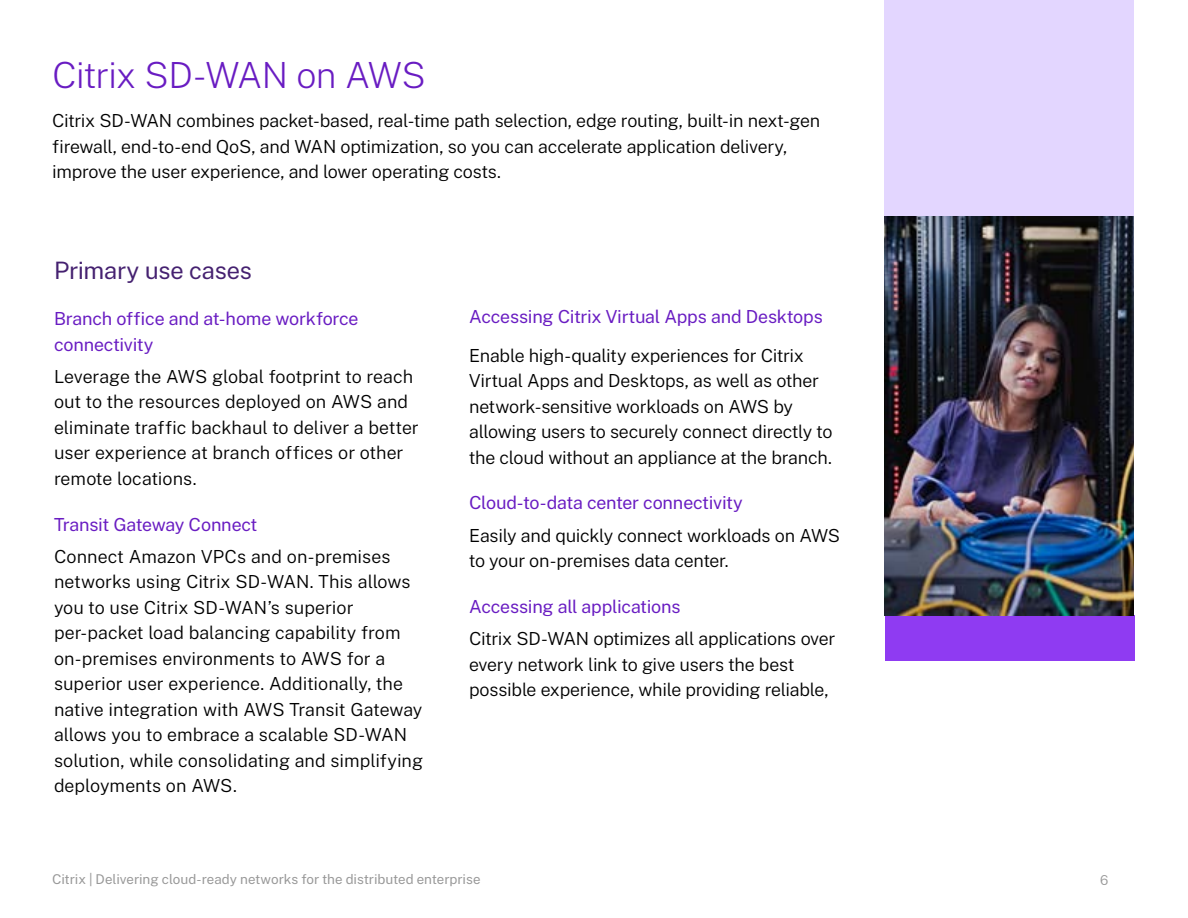
<style>
.page{position:relative;width:1188px;height:918px;background:#fff}
.page>*{position:absolute;margin:0;border:0;box-sizing:border-box;transform-origin:0 0}
.t1{font:200 36px "Public Sans";letter-spacing:-.025em;color:#691cc2}
.t2{font:24px "Public Sans";letter-spacing:-.01em;color:#452170}
.t3{font:300 18px/25.5px "Public Sans";letter-spacing:-.01em;color:#000}
.t4{font:18px/25.5px "Public Sans";letter-spacing:-.01em;color:#691cc2}
.t5{font:13.5px "Public Sans";color:#989898}
.t6{font:300 13.5px "Public Sans";color:#989898}
</style>
<div class="page">
<div style="left:885px;top:616px;width:250px;height:45px;background:#8f3bf2"></div>
<div style="left:884px;top:0;width:250px;height:216px;background:#e3d6ff"></div>
<img style="left:884px;top:216px;width:250px;height:400px">
<h1 class="t1" style="left:52px;top:48px;width:375px">Citrix SD-WAN on AWS</h1>
<p class="t3" style="left:52px;top:107px;width:770px">Citrix SD-WAN combines packet-based, real-time path selection, edge routing, built-in next-gen firewall, end-to-end QoS, and WAN optimization, so you can accelerate application delivery, improve the user experience, and lower operating costs.</p>
<h2 class="t2" style="left:54px;top:252px;width:199px">Primary use cases</h2>
<p class="t4" style="left:54px;top:305px;width:306px">Branch office and at-home workforce connectivity</p>
<p class="t3" style="left:54px;top:363px;width:366px">Leverage the AWS global footprint to reach out to the resources deployed on AWS and eliminate traffic backhaul to deliver a better user experience at branch offices or other remote locations.</p>
<p class="t4" style="left:54px;top:510px;width:205px">Transit Gateway Connect</p>
<p class="t3" style="left:54px;top:543px;width:371px">Connect Amazon VPCs and on-premises networks using Citrix SD-WAN. This allows you to use Citrix SD-WAN’s superior per-packet load balancing capability from on-premises environments to AWS for a superior user experience. Additionally, the native integration with AWS Transit Gateway allows you to embrace a scalable SD-WAN solution, while consolidating and simplifying deployments on AWS.</p>
<p class="t4" style="left:469px;top:302px;width:355px">Accessing Citrix Virtual Apps and Desktops</p>
<p class="t3" style="left:469px;top:341px;width:365px">Enable high-quality experiences for Citrix Virtual Apps and Desktops, as well as other network-sensitive workloads on AWS by allowing users to securely connect directly to the cloud without an appliance at the branch.</p>
<p class="t4" style="left:469px;top:489px;width:275px">Cloud-to-data center connectivity</p>
<p class="t3" style="left:469px;top:521px;width:373px">Easily and quickly connect workloads on AWS to your on-premises data center.</p>
<p class="t4" style="left:469px;top:593px;width:213px">Accessing all applications</p>
<p class="t3" style="left:469px;top:625px;width:368px">Citrix SD-WAN optimizes all applications over every network link to give users the best possible experience, while providing reliable,</p>
<p class="t5" style="left:52px;top:869px;width:430px">Citrix | Delivering cloud-ready networks for the distributed enterprise</p>
<p class="t6" style="left:1100px;top:870px;width:10px">6</p>
</div>
